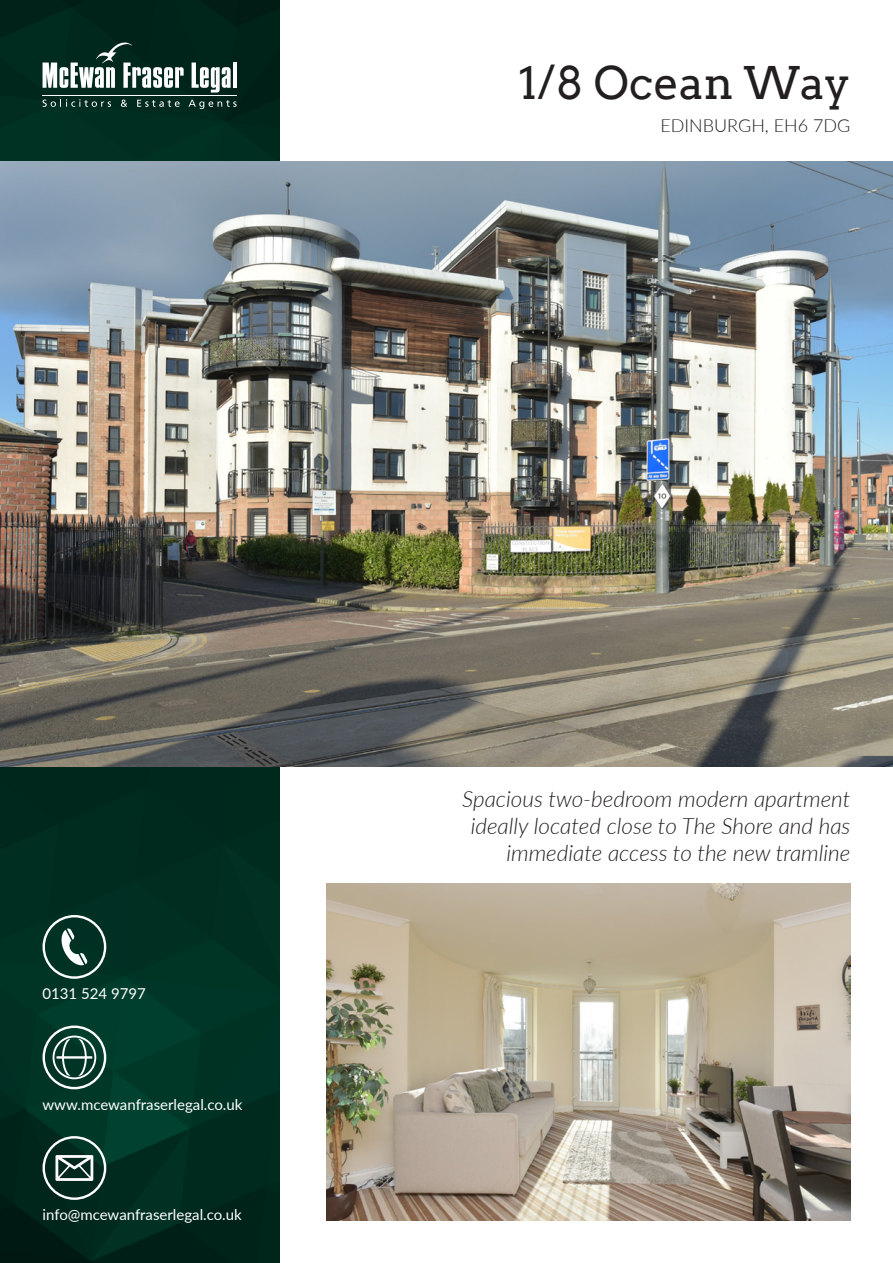
<style>
.page{position:relative;width:893px;height:1263px;background:#fff}
.page>*{position:absolute;margin:0;border:0;box-sizing:border-box;transform-origin:0 0}
.t1{font:45px "Arvo";color:#231f20}
.t2{font:italic 300 22.5px/27px "Lato";color:#231f20;text-align:right}
.t3{font:300 18px "Lato";color:#231f20}
.t4{font:15px "Lato";color:#fff}
</style>
<div class="page">
<img style="left:0;top:0;width:279px;height:1263px">
<img style="left:0;top:162px;width:893px;height:605px">
<svg style="left:43px;top:43px;width:141px;height:45px"></svg>
<svg style="left:192px;top:63px;width:39px;height:30px"></svg>
<hr style="left:233px;top:63px;width:4px;height:25px;background:#fff">
<hr style="left:43px;top:95px;width:194px;height:1px;background:#fff">
<svg style="left:43px;top:99px;width:68px;height:8px"></svg>
<svg style="left:121px;top:100px;width:6px;height:7px"></svg>
<svg style="left:137px;top:100px;width:43px;height:7px"></svg>
<svg style="left:189px;top:100px;width:48px;height:9px"></svg>
<img style="left:326px;top:883px;width:524px;height:337px">
<svg style="left:43px;top:915px;width:63px;height:64px;background:#335a4f"></svg>
<svg style="left:43px;top:1025px;width:63px;height:64px;background:#3a6559"></svg>
<svg style="left:43px;top:1136px;width:63px;height:64px;background:#3a5b52"></svg>
<h1 class="t1" style="left:518px;top:55px;width:334px">1/8 Ocean Way</h1>
<p class="t3" style="left:660px;top:113px;width:192px">EDINBURGH, EH6 7DG</p>
<p class="t4" style="left:43px;top:983px;width:105px">0131 524 9797</p>
<p class="t4" style="left:43px;top:1094px;width:201px">www.mcewanfraserlegal.co.uk</p>
<p class="t4" style="left:43px;top:1204px;width:201px">info@mcewanfraserlegal.co.uk</p>
<p class="t2" style="left:462px;top:785px;width:390px">Spacious two-bedroom modern apartment ideally located close to The Shore and has immediate access to the new tramline</p>
</div>
